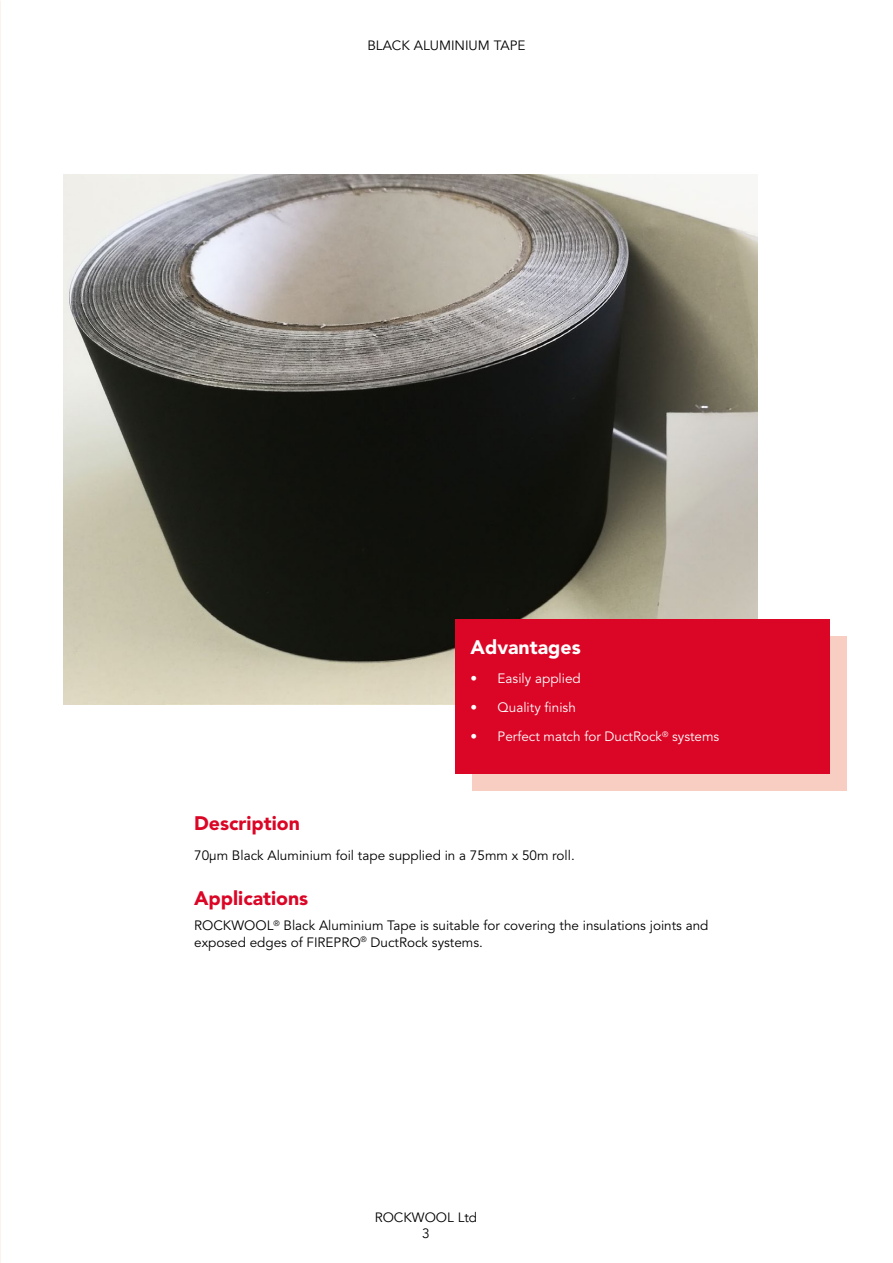
<style>
.page{position:relative;width:893px;height:1263px;background:#fff}
.page>*{position:absolute;margin:0;border:0;box-sizing:border-box;transform-origin:0 0}
.t1{font:900 19.5px "Avenir LT Std";color:#db0626}
.t2{font:900 19.5px "Avenir LT Std";color:#fff}
.t3{font:13.5px/16.5px "Avenir LT Std";color:#000}
.t4{font:13.5px "Avenir LT Std";color:#fff}
.t5{font:13.5px/16.2px "Avenir";color:#000;text-align:center}
</style>
<div class="page">
<img style="left:64px;top:175px;width:693px;height:529px">
<img style="left:0;top:0;width:1px;height:1263px">
<div style="left:472px;top:636px;width:374px;height:154px;background:#f8cec2"></div>
<div style="left:455px;top:619px;width:374px;height:154px;background:#db0626"></div>
<p class="t5" style="left:367px;top:37px;width:160px">BLACK ALUMINIUM TAPE</p>
<h1 class="t2" style="left:471px;top:635px;width:112px">Advantages</h1>
<p class="t4" style="left:471px;top:670px;width:112px">• Easily applied</p>
<p class="t4" style="left:471px;top:700px;width:107px">• Quality finish</p>
<p class="t4" style="left:471px;top:729px;width:250px">• Perfect match for DuctRock<sup>®</sup> systems</p>
<h1 class="t1" style="left:194px;top:812px;width:107px">Description</h1>
<p class="t3" style="left:194px;top:847px;width:382px">70µm Black Aluminium foil tape supplied in a 75mm x 50m roll.</p>
<h1 class="t1" style="left:194px;top:887px;width:116px">Applications</h1>
<p class="t3" style="left:194px;top:918px;width:516px">ROCKWOOL<sup>®</sup> Black Aluminium Tape is suitable for covering the insulations joints and exposed edges of FIREPRO<sup>®</sup> DuctRock systems.</p>
<p class="t5" style="left:375px;top:1209px;width:104px">ROCKWOOL Ltd<br>3</p>
</div>
